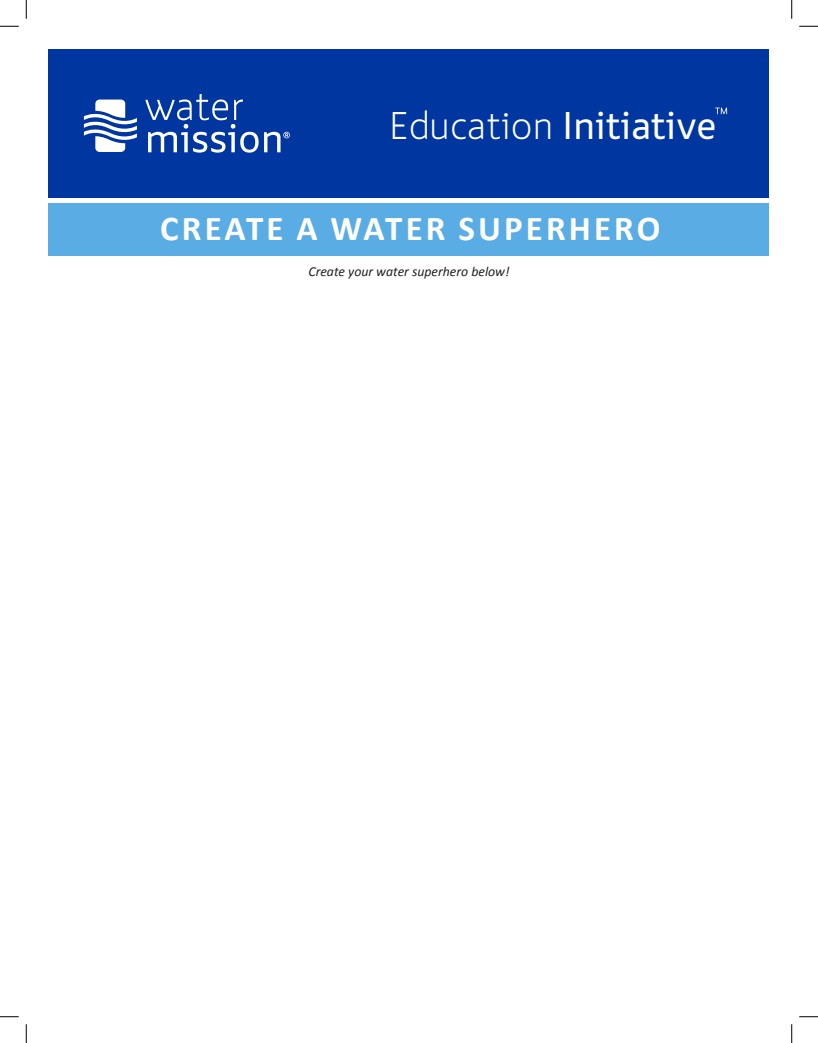
<style>
.page{position:relative;width:818px;height:1043px;background:#fff}
.page>*{position:absolute;margin:0;border:0;box-sizing:border-box;transform-origin:0 0}
.t1{font:38.38px "Smidswater";color:#fff}
.t2{font:700 35px "Calibri";letter-spacing:.09em;color:#fff}
.t3{font:italic 13.75px "Calibri";color:#231f20}
.s1{font-weight:300}
</style>
<div class="page">
<div style="left:49px;top:49px;width:720px;height:149px;background:#0036a0"></div>
<div style="left:49px;top:203px;width:720px;height:52px;background:#5aace5"></div>
<svg style="left:715px;top:108px;width:12px;height:6px"></svg>
<svg style="left:84px;top:100px;width:53px;height:52px"></svg>
<svg style="left:145px;top:94px;width:145px;height:59px"></svg>
<svg style="left:0;top:25px;width:19px;height:2px"></svg>
<svg style="left:799px;top:25px;width:19px;height:2px"></svg>
<svg style="left:0;top:1016px;width:19px;height:1px"></svg>
<svg style="left:799px;top:1016px;width:19px;height:1px"></svg>
<svg style="left:25px;top:0;width:2px;height:19px"></svg>
<svg style="left:25px;top:1024px;width:2px;height:18px"></svg>
<svg style="left:791px;top:0;width:1px;height:19px"></svg>
<svg style="left:791px;top:1024px;width:1px;height:18px"></svg>
<h1 class="t1" style="left:389px;top:103px;width:329px"><span class="s1">Education</span> Initiative</h1>
<p class="t2" style="left:160px;top:207px;width:501px">CREATE A WATER SUPERHERO</p>
<p class="t3" style="left:308px;top:262px;width:202px">Create your water superhero below!</p>
</div>
